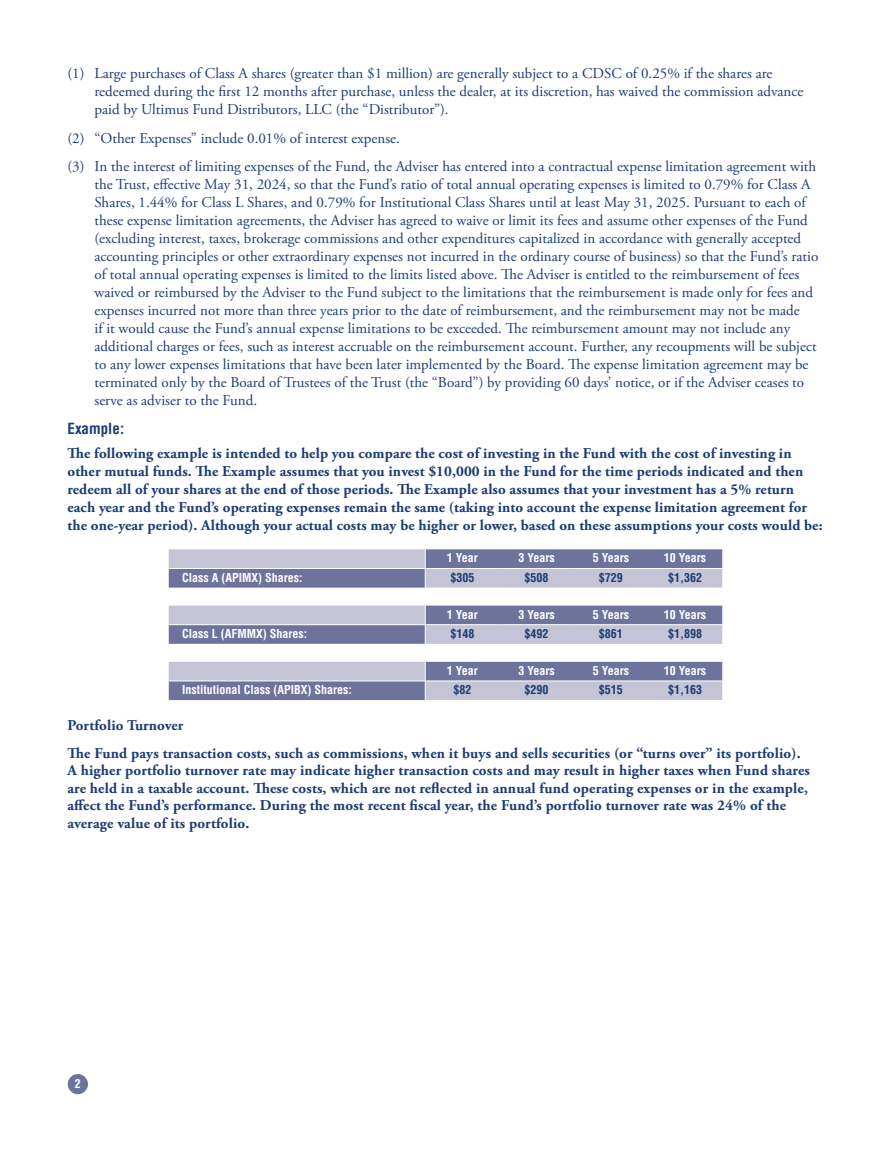
<style>
.page{position:relative;width:891px;height:1161px;background:#fff}
.page>*{position:absolute;margin:0;border:0;box-sizing:border-box;transform-origin:0 0}
.t1{font:15px/18px "Adobe Garamond Pro";color:#1d3c73}
.t2{font:700 15px/18px "Adobe Garamond Pro";letter-spacing:.005em;color:#1d3c73}
.t3{font:700 condensed 15px "Helvetica LT Std";color:#1d3c73}
.t4{font:700 condensed 12px "Helvetica LT Std";color:#fff}
.t5{font:700 condensed 12px "Helvetica LT Std";color:#1d3c73}
</style>
<div class="page">
<div style="left:68px;top:1074px;width:20px;height:20px;background:#6e739b;border-radius:50%"></div>
<svg style="left:169px;top:549px;width:553px;height:39px;background:#9da0bb"></svg>
<svg style="left:169px;top:606px;width:553px;height:38px;background:#9c9eba"></svg>
<svg style="left:169px;top:662px;width:553px;height:38px;background:#9b9eba"></svg>
<p class="t1" style="left:94px;top:65px;width:710px;text-indent:-27px">(1) Large purchases of Class A shares (greater than $1 million) are generally subject to a CDSC of 0.25% if the shares are redeemed during the first 12 months after purchase, unless the dealer, at its discretion, has waived the commission advance paid by Ultimus Fund Distributors, LLC (the “Distributor”).</p>
<p class="t1" style="left:68px;top:124px;width:750px;line-height:28.5px">(2) “Other Expenses” include 0.01% of interest expense.<br>(3) In the interest of limiting expenses of the Fund, the Adviser has entered into a contractual expense limitation agreement with</p>
<p class="t1" style="left:94px;top:176px;width:725px">the Trust, effective May 31, 2024, so that the Fund’s ratio of total annual operating expenses is limited to 0.79% for Class A Shares, 1.44% for Class L Shares, and 0.79% for Institutional Class Shares until at least May 31, 2025. Pursuant to each of these expense limitation agreements, the Adviser has agreed to waive or limit its fees and assume other expenses of the Fund (excluding interest, taxes, brokerage commissions and other expenditures capitalized in accordance with generally accepted accounting principles or other extraordinary expenses not incurred in the ordinary course of business) so that the Fund’s ratio of total annual operating expenses is limited to the limits listed above. The Adviser is entitled to the reimbursement of fees waived or reimbursed by the Adviser to the Fund subject to the limitations that the reimbursement is made only for fees and expenses incurred not more than three years prior to the date of reimbursement, and the reimbursement may not be made<br>if it would cause the Fund’s annual expense limitations to be exceeded. The reimbursement amount may not include any additional charges or fees, such as interest accruable on the reimbursement account. Further, any recoupments will be subject to any lower expenses limitations that have been later implemented by the Board. The expense limitation agreement may be terminated only by the Board of Trustees of the Trust (the “Board”) by providing 60 days’ notice, or if the Adviser ceases to serve as adviser to the Fund.</p>
<p class="t3" style="left:68px;top:419px;width:58px">Example:</p>
<p class="t2" style="left:68px;top:444px;width:757px">The following example is intended to help you compare the cost of investing in the Fund with the cost of investing in other mutual funds. The Example assumes that you invest $10,000 in the Fund for the time periods indicated and then redeem all of your shares at the end of those periods. The Example also assumes that your investment has a 5% return each year and the Fund’s operating expenses remain the same (taking into account the expense limitation agreement for the one-year period). Although your actual costs may be higher or lower, based on these assumptions your costs would be:</p>
<p class="t4" style="left:447px;top:551px;width:33px">1 Year</p>
<p class="t4" style="left:518px;top:551px;width:38px">3 Years</p>
<p class="t4" style="left:593px;top:551px;width:38px">5 Years</p>
<p class="t4" style="left:664px;top:551px;width:44px">10 Years</p>
<p class="t4" style="left:182px;top:570px;width:122px">Class A (APIMX) Shares:</p>
<p class="t5" style="left:450px;top:570px;width:25px">$305</p>
<p class="t5" style="left:525px;top:570px;width:25px">$508</p>
<p class="t5" style="left:599px;top:570px;width:25px">$729</p>
<p class="t5" style="left:668px;top:570px;width:35px">$1,362</p>
<p class="t4" style="left:447px;top:607px;width:33px">1 Year</p>
<p class="t4" style="left:518px;top:607px;width:38px">3 Years</p>
<p class="t4" style="left:593px;top:607px;width:38px">5 Years</p>
<p class="t4" style="left:664px;top:607px;width:44px">10 Years</p>
<p class="t4" style="left:182px;top:626px;width:127px">Class L (AFMMX) Shares:</p>
<p class="t5" style="left:450px;top:626px;width:25px">$148</p>
<p class="t5" style="left:525px;top:626px;width:25px">$492</p>
<p class="t5" style="left:599px;top:626px;width:25px">$861</p>
<p class="t5" style="left:668px;top:626px;width:35px">$1,898</p>
<p class="t4" style="left:447px;top:663px;width:33px">1 Year</p>
<p class="t4" style="left:518px;top:663px;width:38px">3 Years</p>
<p class="t4" style="left:593px;top:663px;width:38px">5 Years</p>
<p class="t4" style="left:664px;top:663px;width:44px">10 Years</p>
<p class="t4" style="left:182px;top:682px;width:171px">Institutional Class (APIBX) Shares:</p>
<p class="t5" style="left:453px;top:682px;width:19px">$82</p>
<p class="t5" style="left:525px;top:682px;width:25px">$290</p>
<p class="t5" style="left:599px;top:682px;width:25px">$515</p>
<p class="t5" style="left:668px;top:682px;width:35px">$1,163</p>
<p class="t2" style="left:68px;top:712px;width:735px;line-height:27.9px">Portfolio Turnover<br>The Fund pays transaction costs, such as commissions, when it buys and sells securities (or “turns over” its portfolio).</p>
<p class="t2" style="left:68px;top:762px;width:744px;line-height:17.4px">A higher portfolio turnover rate may indicate higher transaction costs and may result in higher taxes when Fund shares are held in a taxable account. These costs, which are not reflected in annual fund operating expenses or in the example, affect the Fund’s performance. During the most recent fiscal year, the Fund’s portfolio turnover rate was 24% of the average value of its portfolio.</p>
<p class="t4" style="left:75px;top:1076px;width:7px">2</p>
</div>
